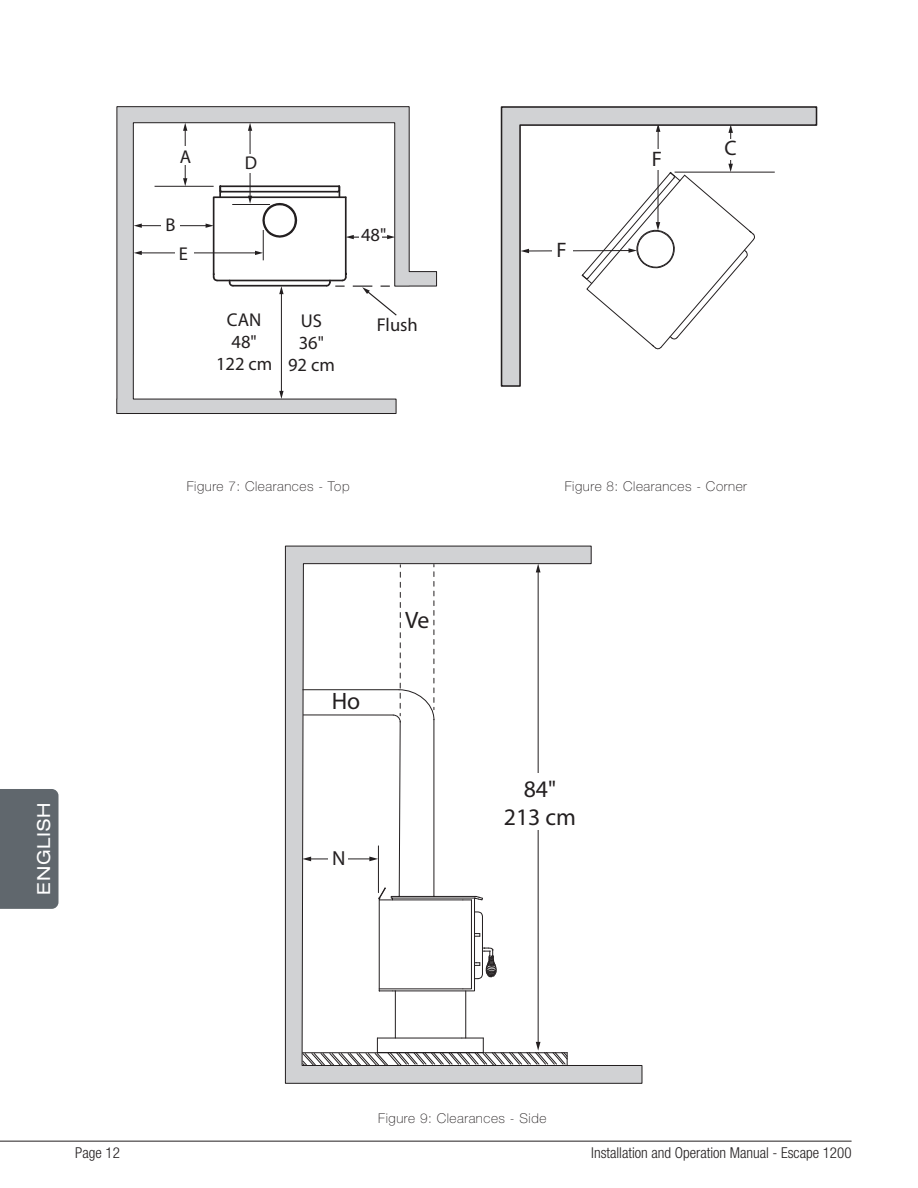
<style>
.page{position:relative;width:918px;height:1188px;background:#fff}
.page>*{position:absolute;margin:0;border:0;box-sizing:border-box;transform-origin:0 0}
.t1{font:23.85px/28.5px "Myriad Pro";color:#231f20;text-align:center}
.t2{font:21px "Myriad Pro";color:#231f20}
.t3{font:20.4px "Myriad Pro";color:#231f20}
.t4{font:18.6px/22.4px "Myriad Pro";color:#231f20;text-align:center}
.t5{font:expanded 18px "Helvetica Neue LT Std";letter-spacing:.04em;color:#fff}
.t6{font:300 condensed 15px "Helvetica Neue LT Std";color:#231f20}
.t7{font:100 13.5px "Helvetica Neue LT Std";letter-spacing:.04em;color:#231f20}
</style>
<div class="page">
<hr style="left:0;top:1141px;width:852px;height:1px;background:#231f20">
<div style="left:0;top:789px;width:59px;height:120px;background:#60676d"></div>
<svg style="left:116px;top:106px;width:321px;height:308px"></svg>
<svg style="left:206px;top:184px;width:192px;height:133px"></svg>
<div style="left:360px;top:226px;width:22px;height:22px;background:#fff"></div>
<svg style="left:500px;top:106px;width:318px;height:281px"></svg>
<hr style="left:675px;top:172px;width:100px;height:1px;background:#231f20">
<svg style="left:285px;top:545px;width:358px;height:539px"></svg>
<hr style="left:538px;top:571px;width:1px;height:472px;background:#231f20">
<svg style="left:536px;top:564px;width:5px;height:8px"></svg>
<svg style="left:302px;top:1038px;width:266px;height:28px"></svg>
<div style="left:500px;top:773px;width:80px;height:57px;background:#fff"></div>
<hr style="left:302px;top:689px;width:97px;height:1px;background:#231f20">
<hr style="left:303px;top:715px;width:91px;height:1px;background:#231f20">
<hr style="left:310px;top:859px;width:61px;height:1px;background:#231f20">
<svg style="left:302px;top:857px;width:9px;height:4px"></svg>
<svg style="left:369px;top:564px;width:128px;height:428px"></svg>
<div style="left:328px;top:848px;width:20px;height:20px;background:#fff"></div>
<hr style="left:378px;top:846px;width:1px;height:47px;background:#231f20">
<h3 class="t5" style="left:33px;top:895px;width:93px;rotate:-90deg">ENGLISH</h3>
<h3 class="t4" style="left:180px;top:145px;width:13px">A</h3>
<h3 class="t4" style="left:165px;top:213px;width:12px">B</h3>
<h3 class="t4" style="left:179px;top:242px;width:11px">E</h3>
<h3 class="t4" style="left:245px;top:151px;width:14px">D</h3>
<h3 class="t4" style="left:216px;top:308px;width:58px">CAN<br>48"<br>122 cm</h3>
<h3 class="t4" style="left:288px;top:309px;width:48px">US<br>36"<br>92 cm</h3>
<h3 class="t4" style="left:361px;top:224px;width:27px">48"</h3>
<h3 class="t4" style="left:377px;top:313px;width:43px">Flush</h3>
<h2 class="t2" style="left:556px;top:237px;width:12px">F</h2>
<h2 class="t2" style="left:652px;top:146px;width:12px">F</h2>
<h2 class="t2" style="left:725px;top:135px;width:14px">C</h2>
<p class="t7" style="left:187px;top:478px;width:164px">Figure 7: Clearances - Top</p>
<p class="t7" style="left:565px;top:478px;width:184px">Figure 8: Clearances - Corner</p>
<h1 class="t1" style="left:332px;top:686px;width:30px">Ho</h1>
<h1 class="t1" style="left:405px;top:606px;width:26px">Ve</h1>
<h3 class="t3" style="left:332px;top:846px;width:15px">N</h3>
<h1 class="t1" style="left:504px;top:774px;width:74px">84"<br>213 cm</h1>
<p class="t7" style="left:378px;top:1111px;width:170px">Figure 9: Clearances - Side</p>
<p class="t6" style="left:75px;top:1144px;width:46px">Page 12</p>
<p class="t6" style="left:591px;top:1144px;width:262px">Installation and Operation Manual - Escape 1200</p>
</div>
